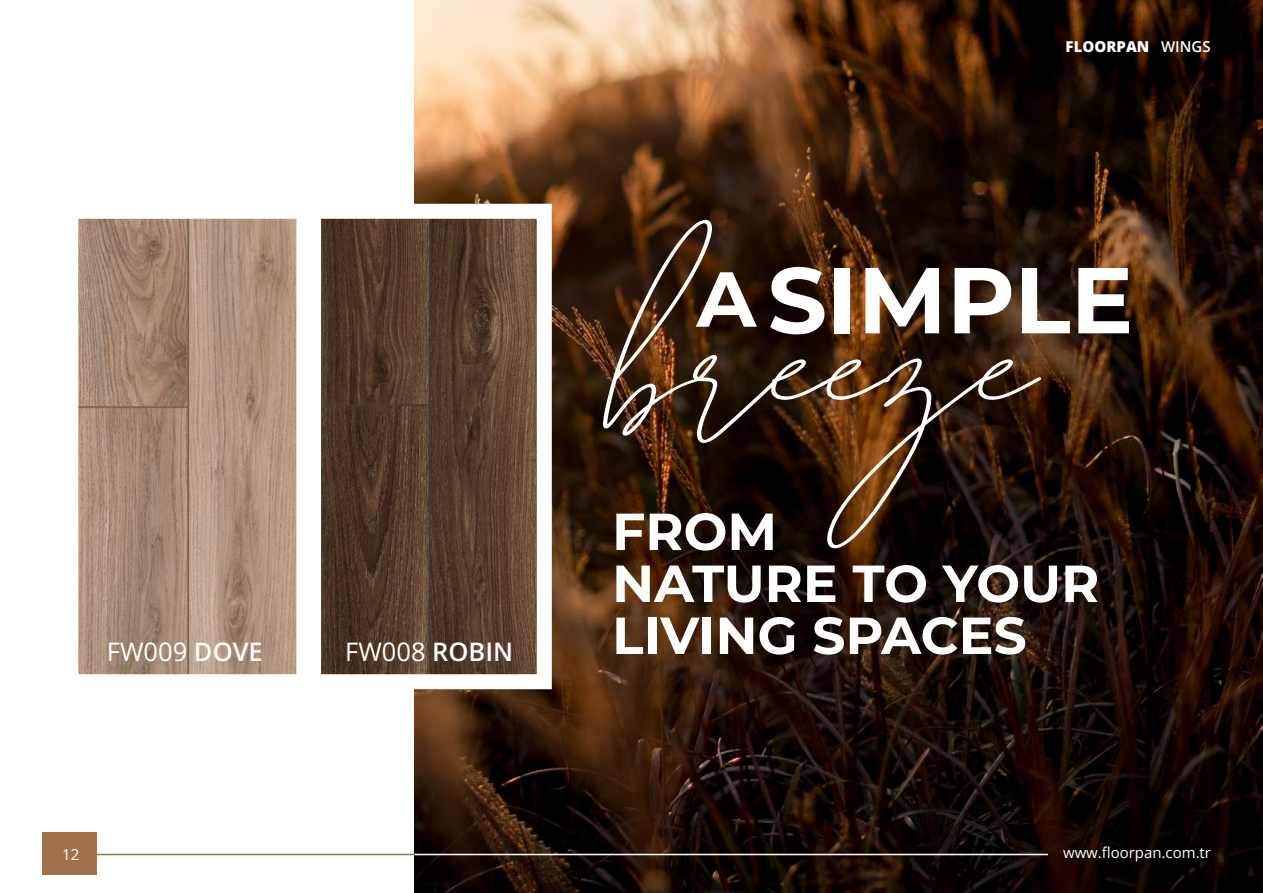
<style>
.page{position:relative;width:1263px;height:893px;background:#fff}
.page>*{position:absolute;margin:0;border:0;box-sizing:border-box;transform-origin:0 0}
.t1{font:222.75px "British Shorthair";color:#fff}
.t2{font:700 93.3px "Montserrat";color:#fff}
.t3{font:700 52.05px/52.1px "Montserrat";color:#fff}
.t4{font:25.5px "Open Sans";color:#fff}
.t5{font:15px "Open Sans";color:#fff}
.t6{font:800 15px "Open Sans";color:#fff}
.s1{font-weight:600}
.s2{font-size:77.85px}
</style>
<div class="page">
<img style="left:414px;top:0;width:849px;height:893px">
<img style="left:322px;top:220px;width:214px;height:453px">
<div style="left:306px;top:204px;width:246px;height:485px;border:15px solid #fff"></div>
<img style="left:79px;top:220px;width:216px;height:453px">
<hr style="left:97px;top:854px;width:317px;height:1px;background:#9f714d">
<hr style="left:414px;top:854px;width:634px;height:1px;background:#fff">
<div style="left:43px;top:832px;width:54px;height:43px;background:#9f714d"></div>
<p class="t4" style="left:107px;top:634px;width:157px">FW009 <span class="s1">DOVE</span></p>
<p class="t4" style="left:345px;top:634px;width:169px">FW008 <span class="s1">ROBIN</span></p>
<p class="t5" style="left:62px;top:844px;width:19px">12</p>
<p class="t6" style="left:1066px;top:37px;width:147px">FLOORPAN <span class="s1">WINGS</span></p>
<h1 class="t1" style="left:606px;top:224px;width:425px">breeze</h1>
<h2 class="t2" style="left:696px;top:238px;width:438px"><span class="s2">A</span> SIMPLE</h2>
<p class="t3" style="left:612px;top:504px;width:489px">FROM<br>NATURE TO YOUR<br>LIVING SPACES</p>
<p class="t5" style="left:1063px;top:842px;width:150px">www.floorpan.com.tr</p>
</div>
